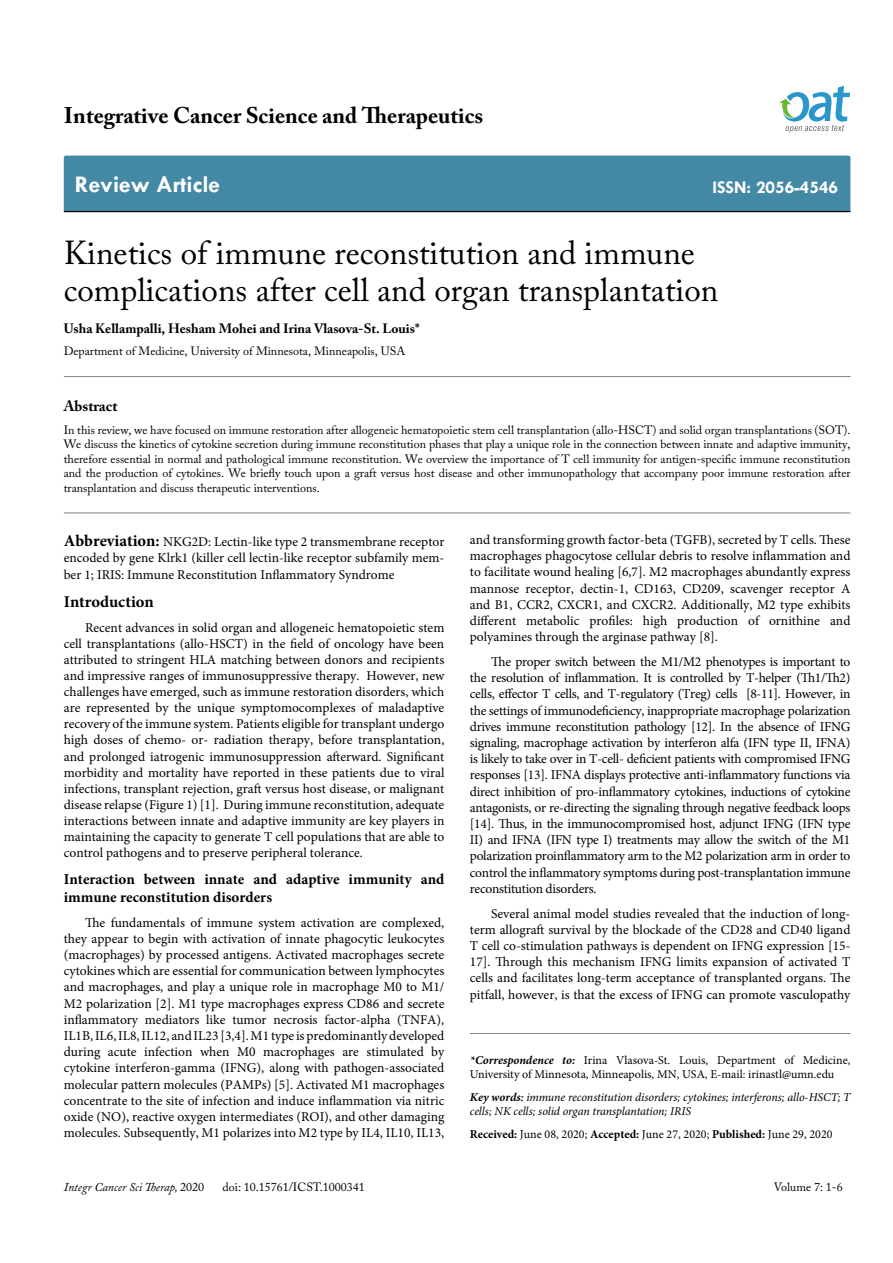
<style>
.page{position:relative;width:893px;height:1263px;background:#fff}
.page>*{position:absolute;margin:0;border:0;box-sizing:border-box;transform-origin:0 0}
.t1{font:33px/37.5px "Adobe Caslon Pro";color:#000}
.t2{font:700 24px "Tw Cen";color:#fff}
.t3{font:700 22.5px "Adobe Caslon Pro";color:#000}
.t4{font:700 18px "Tw Cen";color:#fff}
.t5{font:700 16.5px "Minion Pro";letter-spacing:-.005em;color:#000}
.t6{font:700 15px/18px "Minion Pro";color:#000}
.t7{font:700 15px "Adobe Caslon Pro";color:#000}
.t8{font:13.5px/16.2px "Minion Pro";color:#000;text-align:justify}
.t9{font:700 13.5px "Adobe Caslon Pro";color:#000}
.t10{font:12px/14.4px "Adobe Caslon Pro";color:#000;text-align:justify}
.t11{font:12px/14.4px "Minion Pro";color:#000}
.t12{font:italic 12px/14.4px "Minion Pro";letter-spacing:-.01em;color:#000}
.t13{font:italic 12px "Adobe Caslon Pro";color:#000}
.s1{font-weight:700;font-size:16.5px}
.s2{font-weight:700;font-style:italic}
.s3{font-weight:700}
.s4{font-weight:600}
.s5{font-style:normal}
</style>
<div class="page">
<div style="left:64px;top:156px;width:786px;height:55px;background:#4389a5"></div>
<hr style="left:64px;top:211px;width:786px;height:1px;background:#000">
<svg style="left:779px;top:86px;width:71px;height:47px"></svg>
<hr style="left:64px;top:513px;width:786px;height:1px;background:#808285">
<hr style="left:64px;top:376px;width:786px;height:1px;background:#808285">
<hr style="left:470px;top:1033px;width:380px;height:1px;background:#808285">
<h3 class="t3" style="left:64px;top:102px;width:421px">Integrative Cancer Science and Therapeutics</h3>
<h2 class="t2" style="left:75px;top:170px;width:147px">Review Article</h2>
<h3 class="t4" style="left:712px;top:176px;width:127px">ISSN: 2056-4546</h3>
<h1 class="t1" style="left:64px;top:233px;width:656px">Kinetics of immune reconstitution and immune complications after cell and organ transplantation</h1>
<p class="t9" style="left:64px;top:320px;width:357px">Usha Kellampalli, Hesham Mohei and Irina Vlasova-St. Louis*</p>
<p class="t10" style="left:64px;top:344px;width:343px">Department of Medicine, University of Minnesota, Minneapolis, USA</p>
<p class="t7" style="left:64px;top:397px;width:55px">Abstract</p>
<p class="t10" style="left:64px;top:423px;width:788px">In this review, we have focused on immune restoration after allogeneic hematopoietic stem cell transplantation (allo-HSCT) and solid organ transplantations (SOT).<br>We discuss the kinetics of cytokine secretion during immune reconstitution phases that play a unique role in the connection between innate and adaptive immunity, therefore essential in normal and pathological immune reconstitution. We overview the importance of T cell immunity for antigen-specific immune reconstitution and the production of cytokines. We briefly touch upon a graft versus host disease and other immunopathology that accompany poor immune restoration after transplantation and discuss therapeutic interventions.</p>
<p class="t8" style="left:64px;top:534px;width:382px"><span class="s1">Abbreviation:</span> NKG2D: Lectin-like type 2 transmembrane receptor encoded by gene Klrk1 (killer cell lectin-like receptor subfamily mem&shy;ber 1; IRIS: Immune Reconstitution Inflammatory Syndrome</p>
<p class="t5" style="left:64px;top:590px;width:91px">Introduction</p>
<p class="t8" style="left:64px;top:619px;width:382px;text-indent:21px">Recent advances in solid organ and allogeneic hematopoietic stem cell transplantations (allo-HSCT) in the field of oncology have been attributed to stringent HLA matching between donors and recipients and impressive ranges of immunosuppressive therapy. However, new challenges have emerged, such as immune restoration disorders, which are represented by the unique symptomocomplexes of maladaptive recovery of the immune system. Patients eligible for transplant undergo high doses of chemo- or- radiation therapy, before transplantation, and prolonged iatrogenic immunosuppression afterward. Significant morbidity and mortality have reported in these patients due to viral infections, transplant rejection, graft versus host disease, or malignant disease relapse (Figure 1) [1]. During immune reconstitution, adequate interactions between innate and adaptive immunity are key players in maintaining the capacity to generate T cell populations that are able to control pathogens and to preserve peripheral tolerance.</p>
<p class="t6" style="left:64px;top:870px;width:382px">Interaction between innate and adaptive immunity and immune reconstitution disorders</p>
<p class="t8" style="left:64px;top:914px;width:382px;text-indent:21px">The fundamentals of immune system activation are complexed, they appear to begin with activation of innate phagocytic leukocytes (macrophages) by processed antigens. Activated macrophages secrete cytokines which are essential for communication between lymphocytes and macrophages, and play a unique role in macrophage M0 to M1/ M2 polarization [2]. M1 type macrophages express CD86 and secrete inflammatory mediators like tumor necrosis factor-alpha (TNFA), IL1B, IL6, IL8, IL12, and IL23 [3,4]. M1 type is predominantly developed during acute infection when M0 macrophages are stimulated by cytokine interferon-gamma (IFNG), along with pathogen-associated molecular pattern molecules (PAMPs) [5]. Activated M1 macrophages concentrate to the site of infection and induce inflammation via nitric oxide (NO), reactive oxygen intermediates (ROI), and other damaging molecules. Subsequently, M1 polarizes into M2 type by IL4, IL10, IL13,</p>
<p class="t8" style="left:470px;top:532px;width:382px">and transforming growth factor-beta (TGFB), secreted by T cells. These macrophages phagocytose cellular debris to resolve inflammation and to facilitate wound healing [6,7]. M2 macrophages abundantly express mannose receptor, dectin-1, CD163, CD209, scavenger receptor A and B1, CCR2, CXCR1, and CXCR2. Additionally, M2 type exhibits different metabolic profiles: high production of ornithine and polyamines through the arginase pathway [8].</p>
<p class="t8" style="left:470px;top:654px;width:382px;text-indent:21px">The proper switch between the M1/M2 phenotypes is important to the resolution of inflammation. It is controlled by T-helper (Th1/Th2) cells, effector T cells, and T-regulatory (Treg) cells [8-11]. However, in the settings of immunodeficiency, inappropriate macrophage polarization drives immune reconstitution pathology [12]. In the absence of IFNG signaling, macrophage activation by interferon alfa (IFN type II, IFNA) is likely to take over in T-cell- deficient patients with compromised IFNG responses [13]. IFNA displays protective anti-inflammatory functions via direct inhibition of pro-inflammatory cytokines, inductions of cytokine antagonists, or re-directing the signaling through negative feedback loops [14]. Thus, in the immunocompromised host, adjunct IFNG (IFN type II) and IFNA (IFN type I) treatments may allow the switch of the M1 polarization proinflammatory arm to the M2 polarization arm in order to control the inflammatory symptoms during post-transplantation immune reconstitution disorders.</p>
<p class="t8" style="left:470px;top:905px;width:382px;text-indent:21px">Several animal model studies revealed that the induction of long&shy;term allograft survival by the blockade of the CD28 and CD40 ligand T cell co-stimulation pathways is dependent on IFNG expression [15- 17]. Through this mechanism IFNG limits expansion of activated T cells and facilitates long-term acceptance of transplanted organs. The pitfall, however, is that the excess of IFNG can promote vasculopathy</p>
<p class="t11" style="left:470px;top:1052px;width:382px"><span class="s2">*Correspondence to:</span> Irina Vlasova-St. Louis, Department of Medicine,<br>University of Minnesota, Minneapolis, MN, USA, E-mail: irinastl@umn.edu</p>
<p class="t12" style="left:470px;top:1090px;width:382px"><span class="s3">Key words</span><span class="s4">:</span> immune reconstitution disorders; cytokines; interferons; allo-HSCT; T cells; NK cells; solid organ transplantation; IRIS</p>
<p class="t11" style="left:470px;top:1127px;width:364px"><span class="s3">Received:</span> June 08, 2020; <span class="s3">Accepted:</span> June 27, 2020; <span class="s3">Published:</span> June 29, 2020</p>
<p class="t13" style="left:64px;top:1180px;width:142px">Integr Cancer Sci Therap, <span class="s5">2020</span></p>
<p class="t10" style="left:223px;top:1180px;width:144px">doi: 10.15761/ICST.1000341</p>
<p class="t10" style="left:774px;top:1180px;width:71px">Volume 7: 1-6</p>
</div>
